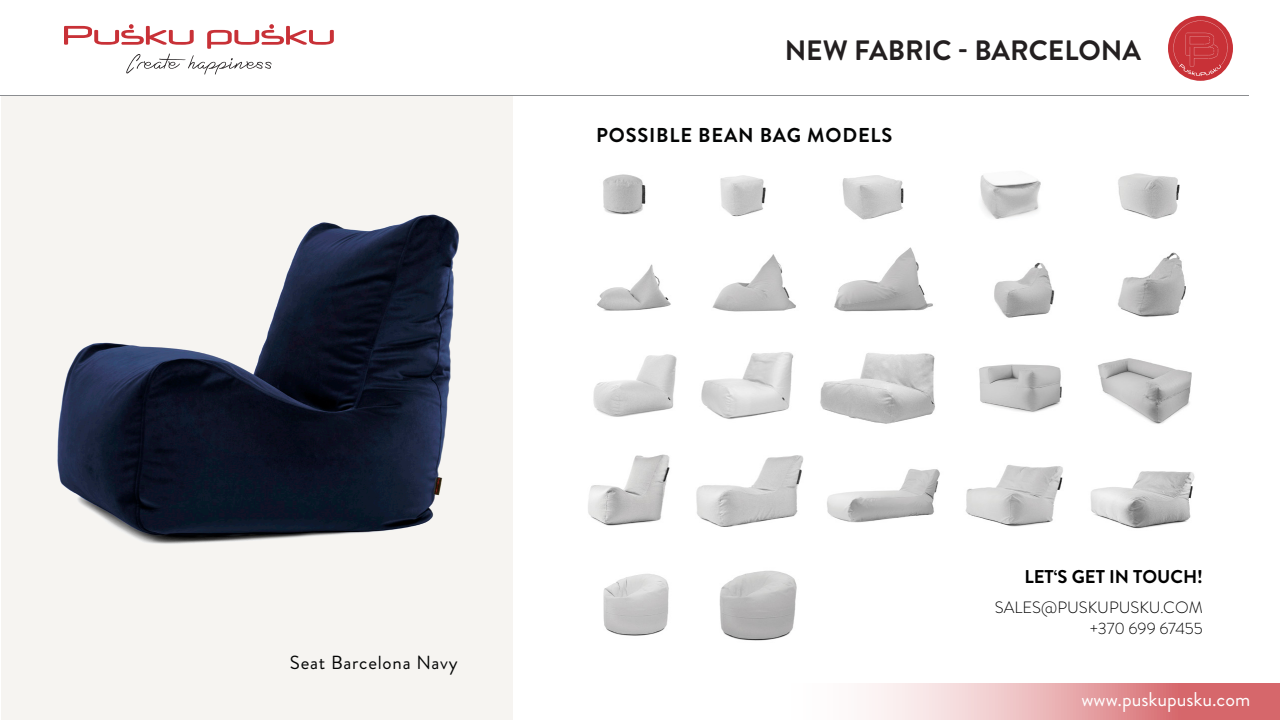
<style>
.page{position:relative;width:1280px;height:720px;background:#fff}
.page>*{position:absolute;margin:0;border:0;box-sizing:border-box;transform-origin:0 0}
.t1{font:700 28px "Brandon Grotesque";color:#231f20}
.t2{font:700 20.1px "Brandon Grotesque";letter-spacing:.04em;color:#040505}
.t3{font:20px "Brandon Grotesque";color:#fff}
.t4{font:19px "Brandon Grotesque";letter-spacing:.04em;color:#040505}
.t5{font:700 18.5px "Brandon Grotesque";color:#000}
.t6{font:300 16.4px/20.2px "Brandon Grotesque";color:#000;text-align:right}
</style>
<div class="page">
<svg style="left:869px;top:683px;width:411px;height:37px;background:#e6a6a8"></svg>
<img style="left:588px;top:173px;width:607px;height:468px">
<div style="left:1px;top:95px;width:512px;height:625px;background:#f6f4f1"></div>
<img style="left:57px;top:214px;width:402px;height:330px">
<hr style="left:0;top:95px;width:1249px;height:1px;background:#8b8d90">
<div style="left:1168px;top:16px;width:65px;height:65px;background:#c83137;border-radius:50%"></div>
<svg style="left:1173px;top:21px;width:55px;height:55px"></svg>
<svg style="left:64px;top:24px;width:270px;height:51px"></svg>
<h1 class="t1" style="left:785px;top:31px;width:358px">NEW FABRIC - BARCELONA</h1>
<p class="t2" style="left:596px;top:121px;width:298px">POSSIBLE BEAN BAG MODELS</p>
<p class="t4" style="left:290px;top:650px;width:169px">Seat Barcelona Navy</p>
<p class="t5" style="left:1024px;top:564px;width:180px">LET‘S GET IN TOUCH!</p>
<p class="t6" style="left:995px;top:598px;width:209px">SALES@PUSKUPUSKU.COM +370 699 67455</p>
<p class="t3" style="left:1082px;top:685px;width:170px">www.puskupusku.com</p>
</div>
